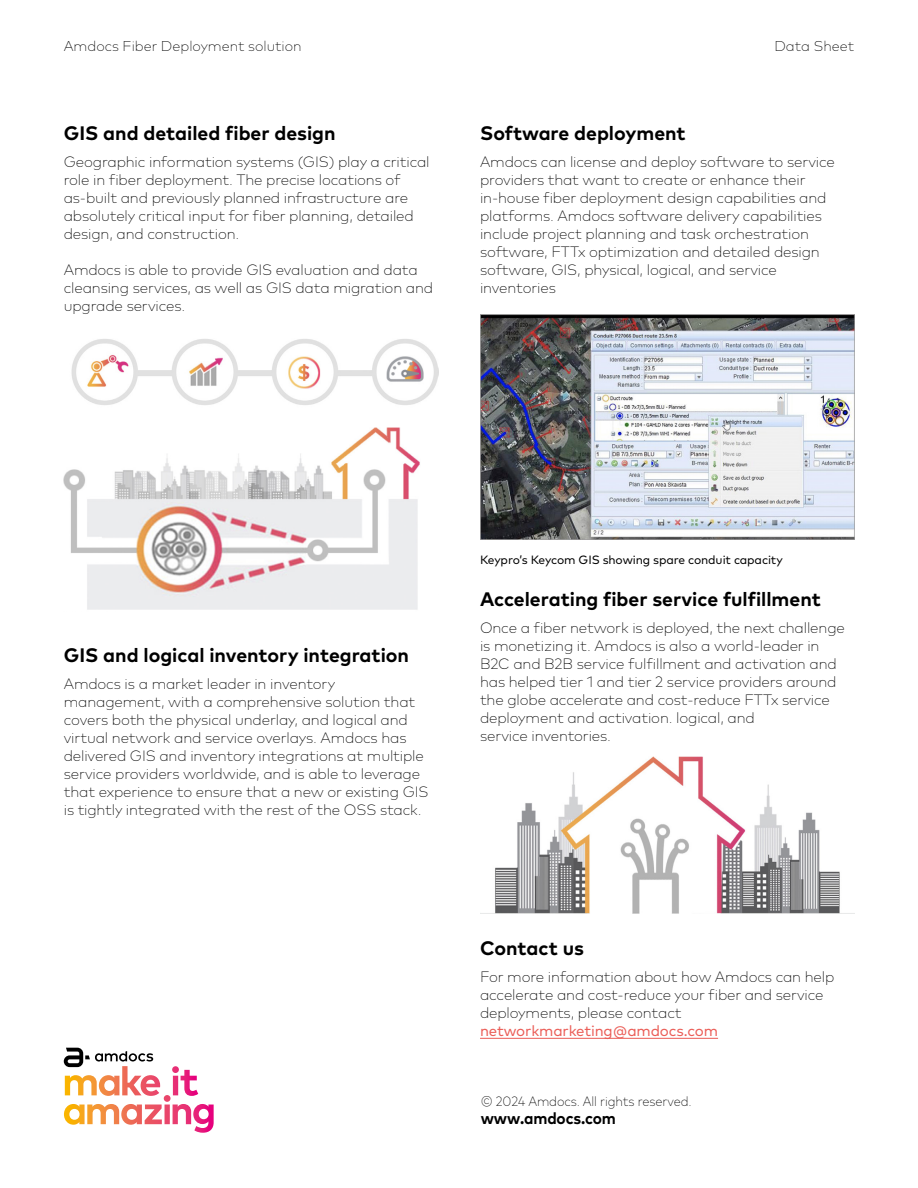
<style>
.page{position:relative;width:918px;height:1188px;background:#fff}
.page>*{position:absolute;margin:0;border:0;box-sizing:border-box;transform-origin:0 0}
.t1{font:700 19.5px "Mark Pro";color:#000}
.t2{font:700 16.35px "Mark Pro";letter-spacing:-.01em;color:#000;scale:.94 1}
.t3{font:200 15px/18px "Mark Pro";letter-spacing:-.01em;color:#000}
.t4{font:15px "Mark Pro";letter-spacing:-.01em;color:#eb5e58}
.t5{font:200 14.25px "Mark Pro";color:#000}
.t6{font:200 13.5px "Mark Pro";letter-spacing:-.01em;color:#000;scale:.94 1}
.t7{font:12px "Mark Pro";letter-spacing:-.01em;color:#000}
</style>
<div class="page">
<svg style="left:64px;top:1048px;width:150px;height:85px"></svg>
<hr style="left:480px;top:1038px;width:238px;height:1px;background:#eb5e58">
<img style="left:480px;top:315px;width:374px;height:225px">
<img style="left:495px;top:756px;width:345px;height:157px">
<img style="left:63px;top:339px;width:376px;height:271px">
<p class="t5" style="left:64px;top:35px;width:239px">Amdocs Fiber Deployment solution</p>
<p class="t5" style="left:774px;top:35px;width:81px">Data Sheet</p>
<h1 class="t1" style="left:64px;top:118px;width:273px">GIS and detailed fiber design</h1>
<p class="t3" style="left:64px;top:151px;width:367px">Geographic information systems (GIS) play a critical role in fiber deployment. The precise locations of as-built and previously planned infrastructure are absolutely critical input for fiber planning, detailed design, and construction.</p>
<p class="t3" style="left:64px;top:259px;width:371px">Amdocs is able to provide GIS evaluation and data cleansing services, as well as GIS data migration and upgrade services.</p>
<h1 class="t1" style="left:480px;top:118px;width:207px">Software deployment</h1>
<p class="t3" style="left:480px;top:151px;width:356px">Amdocs can license and deploy software to service providers that want to create or enhance their in-house fiber deployment design capabilities and platforms. Amdocs software delivery capabilities include project planning and task orchestration software, FTTx optimization and detailed design software, GIS, physical, logical, and service inventories</p>
<h1 class="t1" style="left:64px;top:640px;width:347px">GIS and logical inventory integration</h1>
<p class="t3" style="left:64px;top:673px;width:366px">Amdocs is a market leader in inventory management, with a comprehensive solution that covers both the physical underlay, and logical and virtual network and service overlays. Amdocs has delivered GIS and inventory integrations at multiple service providers worldwide, and is able to leverage that experience to ensure that a new or existing GIS is tightly integrated with the rest of the OSS stack.</p>
<p class="t7" style="left:480px;top:551px;width:304px">Keypro’s Keycom GIS showing spare conduit capacity</p>
<h1 class="t1" style="left:480px;top:584px;width:342px">Accelerating fiber service fulfillment</h1>
<p class="t3" style="left:480px;top:618px;width:366px">Once a fiber network is deployed, the next challenge is monetizing it. Amdocs is also a world-leader in B2C and B2B service fulfillment and activation and has helped tier 1 and tier 2 service providers around the globe accelerate and cost-reduce FTTx service deployment and activation. logical, and<br>service inventories.</p>
<h1 class="t1" style="left:480px;top:934px;width:105px">Contact us</h1>
<p class="t3" style="left:480px;top:967px;width:356px">For more information about how Amdocs can help accelerate and cost-reduce your fiber and service deployments, please contact</p>
<p class="t4" style="left:480px;top:1020px;width:239px">networkmarketing@amdocs.com</p>
<p class="t6" style="left:481px;top:1091px;width:226px">© 2024 Amdocs. All rights reserved.</p>
<p class="t2" style="left:481px;top:1106px;width:145px">www.amdocs.com</p>
</div>
